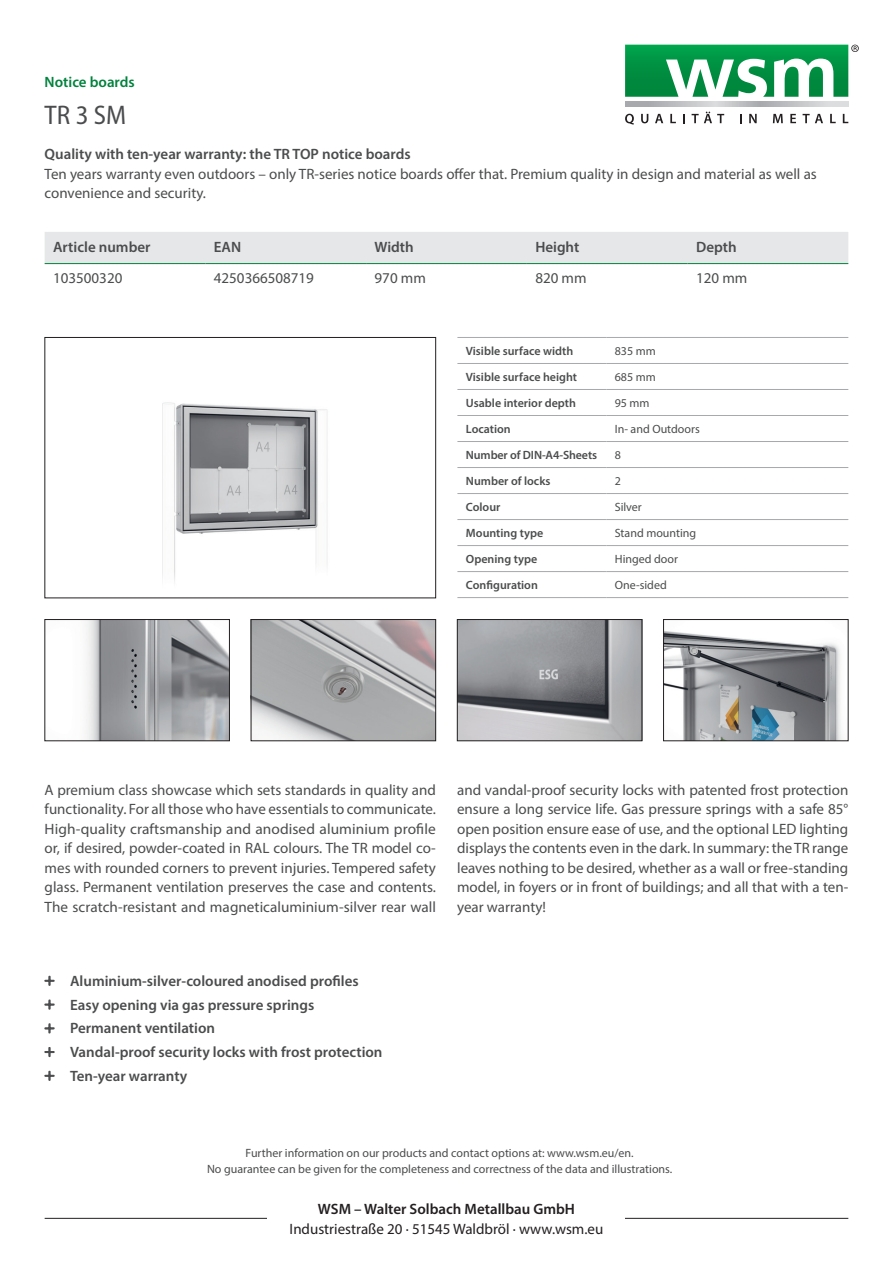
<style>
.page{position:relative;width:893px;height:1263px;background:#fff}
.page>*{position:absolute;margin:0;border:0;box-sizing:border-box;transform-origin:0 0}
.t1{font:semi-condensed 27px "Myriad Pro";color:#4b4c4d}
.t2{font:15px/19.5px "Myriad Pro";color:#4b4c4d;text-align:justify}
.t3{font:600 15px/23.7px "Myriad Pro";color:#4b4c4d}
.t4{font:15px "Myriad Pro";color:#231f20}
.t5{font:600 15px "Myriad Pro";color:#231f20}
.t6{font:600 15px "Myriad Pro";color:#00823d}
.t7{font:12px/16.5px "Myriad Pro";color:#4b4c4d;text-align:center}
.t8{font:600 12px "Myriad Pro";color:#4b4c4d}
</style>
<div class="page">
<img style="left:162px;top:402px;width:166px;height:181px">
<div style="left:45px;top:337px;width:391px;height:261px;border:1px solid #231f20"></div>
<img style="left:86px;top:621px;width:142px;height:118px">
<div style="left:45px;top:619px;width:185px;height:122px;border:1px solid #231f20"></div>
<img style="left:253px;top:621px;width:181px;height:118px">
<div style="left:251px;top:619px;width:185px;height:122px;border:1px solid #231f20"></div>
<img style="left:665px;top:631px;width:177px;height:108px">
<div style="left:663px;top:619px;width:185px;height:122px;border:1px solid #231f20"></div>
<img style="left:459px;top:621px;width:181px;height:118px">
<div style="left:457px;top:619px;width:185px;height:122px;border:1px solid #231f20"></div>
<div style="left:45px;top:232px;width:803px;height:31px;background:#e6e7e9"></div>
<hr style="left:45px;top:263px;width:160px;height:1px;background:#00823d">
<hr style="left:205px;top:263px;width:161px;height:1px;background:#00823d">
<hr style="left:366px;top:263px;width:161px;height:1px;background:#00823d">
<hr style="left:527px;top:263px;width:161px;height:1px;background:#00823d">
<hr style="left:688px;top:263px;width:160px;height:1px;background:#00823d">
<hr style="left:457px;top:337px;width:149px;height:1px;background:#a8a9ad">
<hr style="left:606px;top:337px;width:242px;height:1px;background:#a8a9ad">
<hr style="left:457px;top:363px;width:149px;height:1px;background:#a8a9ad">
<hr style="left:606px;top:363px;width:242px;height:1px;background:#a8a9ad">
<hr style="left:457px;top:389px;width:149px;height:1px;background:#a8a9ad">
<hr style="left:606px;top:389px;width:242px;height:1px;background:#a8a9ad">
<hr style="left:457px;top:415px;width:149px;height:1px;background:#a8a9ad">
<hr style="left:606px;top:415px;width:242px;height:1px;background:#a8a9ad">
<hr style="left:457px;top:441px;width:149px;height:1px;background:#a8a9ad">
<hr style="left:606px;top:441px;width:242px;height:1px;background:#a8a9ad">
<hr style="left:457px;top:467px;width:149px;height:1px;background:#a8a9ad">
<hr style="left:606px;top:467px;width:242px;height:1px;background:#a8a9ad">
<hr style="left:457px;top:493px;width:149px;height:1px;background:#a8a9ad">
<hr style="left:606px;top:493px;width:242px;height:1px;background:#a8a9ad">
<hr style="left:457px;top:519px;width:149px;height:1px;background:#a8a9ad">
<hr style="left:606px;top:519px;width:242px;height:1px;background:#a8a9ad">
<hr style="left:457px;top:545px;width:149px;height:1px;background:#a8a9ad">
<hr style="left:606px;top:545px;width:242px;height:1px;background:#a8a9ad">
<hr style="left:457px;top:571px;width:149px;height:1px;background:#a8a9ad">
<hr style="left:606px;top:571px;width:242px;height:1px;background:#a8a9ad">
<hr style="left:457px;top:597px;width:149px;height:1px;background:#a8a9ad">
<hr style="left:606px;top:597px;width:242px;height:1px;background:#a8a9ad">
<hr style="left:45px;top:1218px;width:803px;height:1px;background:#231f20">
<svg style="left:625px;top:114px;width:9px;height:11px"></svg>
<svg style="left:641px;top:114px;width:7px;height:9px"></svg>
<svg style="left:655px;top:114px;width:8px;height:9px"></svg>
<svg style="left:670px;top:114px;width:6px;height:9px"></svg>
<svg style="left:683px;top:114px;width:2px;height:9px"></svg>
<svg style="left:692px;top:112px;width:32px;height:11px"></svg>
<svg style="left:749px;top:114px;width:8px;height:9px"></svg>
<svg style="left:773px;top:114px;width:10px;height:9px"></svg>
<svg style="left:790px;top:114px;width:6px;height:9px"></svg>
<svg style="left:803px;top:114px;width:20px;height:9px"></svg>
<svg style="left:830px;top:114px;width:6px;height:9px"></svg>
<svg style="left:843px;top:114px;width:5px;height:9px"></svg>
<hr style="left:625px;top:106px;width:223px;height:1px;background:#636366">
<svg style="left:625px;top:102px;width:223px;height:4px"></svg>
<svg style="left:625px;top:45px;width:234px;height:52px"></svg>
<div style="left:268px;top:1203px;width:357px;height:30px;background:#fff"></div>
<p class="t6" style="left:45px;top:72px;width:92px">Notice boards</p>
<h1 class="t1" style="left:45px;top:99px;width:83px">TR 3 SM</h1>
<p class="t3" style="left:45px;top:142px;width:368px">Quality with ten-year warranty: the TR TOP notice boards</p>
<p class="t2" style="left:45px;top:164px;width:774px">Ten years warranty even outdoors – only TR-series notice boards offer that. Premium quality in design and material as well as convenience and security.</p>
<p class="t3" style="left:53px;top:234px;width:99px">Article number</p>
<p class="t3" style="left:214px;top:234px;width:29px">EAN</p>
<p class="t3" style="left:375px;top:234px;width:41px">Width</p>
<p class="t3" style="left:535px;top:234px;width:46px">Height</p>
<p class="t3" style="left:696px;top:234px;width:42px">Depth</p>
<p class="t2" style="left:53px;top:268px;width:71px">103500320</p>
<p class="t2" style="left:214px;top:268px;width:102px">4250366508719</p>
<p class="t2" style="left:375px;top:268px;width:53px">970 mm</p>
<p class="t2" style="left:535px;top:268px;width:53px">820 mm</p>
<p class="t2" style="left:696px;top:268px;width:53px">120 mm</p>
<p class="t8" style="left:466px;top:343px;width:109px">Visible surface width</p>
<p class="t7" style="left:615px;top:342px;width:43px">835 mm</p>
<p class="t8" style="left:466px;top:369px;width:113px">Visible surface height</p>
<p class="t7" style="left:615px;top:368px;width:43px">685 mm</p>
<p class="t8" style="left:466px;top:395px;width:112px">Usable interior depth</p>
<p class="t7" style="left:615px;top:394px;width:36px">95 mm</p>
<p class="t8" style="left:466px;top:421px;width:46px">Location</p>
<p class="t7" style="left:615px;top:420px;width:87px">In- and Outdoors</p>
<p class="t8" style="left:466px;top:447px;width:133px">Number of DIN-A4-Sheets</p>
<p class="t7" style="left:615px;top:446px;width:8px">8</p>
<p class="t8" style="left:466px;top:473px;width:86px">Number of locks</p>
<p class="t7" style="left:615px;top:472px;width:8px">2</p>
<p class="t8" style="left:466px;top:499px;width:36px">Colour</p>
<p class="t7" style="left:615px;top:498px;width:29px">Silver</p>
<p class="t8" style="left:466px;top:525px;width:79px">Mounting type</p>
<p class="t7" style="left:615px;top:524px;width:83px">Stand mounting</p>
<p class="t8" style="left:466px;top:551px;width:73px">Opening type</p>
<p class="t7" style="left:615px;top:550px;width:65px">Hinged door</p>
<p class="t8" style="left:466px;top:577px;width:74px">Configuration</p>
<p class="t7" style="left:615px;top:577px;width:54px">One-sided</p>
<p class="t2" style="left:45px;top:780px;width:393px">A premium class showcase which sets standards in quality and functionality. For all those who have essentials to communicate.<br>High-quality craftsmanship and anodised aluminium profile or, if desired, powder-coated in RAL colours. The TR model co&shy;mes with rounded corners to prevent injuries. Tempered safety glass. Permanent ventilation preserves the case and contents.<br>The scratch-resistant and magneticaluminium-silver rear wall</p>
<p class="t2" style="left:457px;top:780px;width:393px">and vandal-proof security locks with patented frost protection ensure a long service life. Gas pressure springs with a safe 85° open position ensure ease of use, and the optional LED lighting displays the contents even in the dark. In summary: the TR range leaves nothing to be desired, whether as a wall or free-standing model, in foyers or in front of buildings; and all that with a ten&shy;year warranty!</p>
<p class="t3" style="left:70px;top:968px;width:314px">Aluminium-silver-coloured anodised profiles Easy opening via gas pressure springs Permanent ventilation<br>Vandal-proof security locks with frost protection Ten-year warranty</p>
<p class="t7" style="left:207px;top:1144px;width:467px">Further information on our products and contact options at: www.wsm.eu/en.<br>No guarantee can be given for the completeness and correctness of the data and illustrations.</p>
<p class="t5" style="left:318px;top:1199px;width:259px">WSM – Walter Solbach Metallbau GmbH</p>
<p class="t4" style="left:290px;top:1219px;width:315px">Industriestraße 20 · 51545 Waldbröl · www.wsm.eu</p>
</div>
